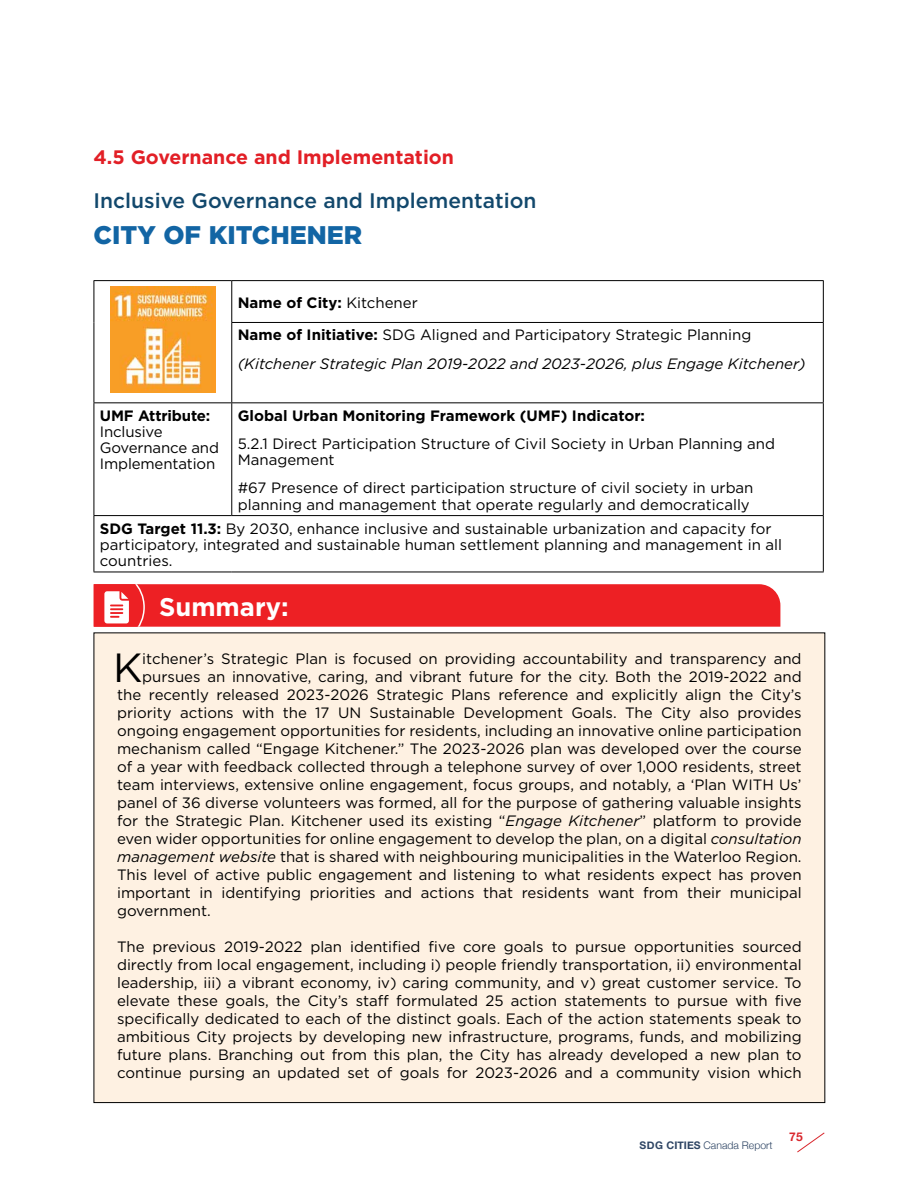
<style>
.page{position:relative;width:918px;height:1188px;background:#fff}
.page>*{position:absolute;margin:0;border:0;box-sizing:border-box;transform-origin:0 0}
.t1{font:40.65px "Gotham";color:#000}
.t2{font:900 25.5px "Gotham";color:#1265a4}
.t3{font:700 25.5px "Gotham";color:#fff}
.t4{font:500 21px "Gotham";color:#12486c}
.t5{font:700 19.5px "Gotham";color:#e21f26}
.t6{font:15px/18px "Gotham";color:#000}
.t7{font:italic 15px "Gotham";color:#000}
.t8{font:700 15px "Gotham";color:#000}
.t9{font:700 12px "Helvetica Neue";color:#d9272d}
.t10{font:300 10.5px "Helvetica Neue";color:#2e4564}
.s1{font-weight:700}
.s2{font-style:italic}
</style>
<div class="page">
<svg style="left:797px;top:1132px;width:28px;height:21px"></svg>
<hr style="left:823px;top:516px;width:1px;height:56px;background:#000">
<hr style="left:94px;top:280px;width:138px;height:1px;background:#000">
<hr style="left:94px;top:281px;width:1px;height:41px;background:#000">
<hr style="left:94px;top:322px;width:1px;height:80px;background:#000">
<hr style="left:232px;top:280px;width:592px;height:1px;background:#000">
<hr style="left:231px;top:281px;width:1px;height:41px;background:#000">
<hr style="left:823px;top:281px;width:1px;height:41px;background:#000">
<hr style="left:231px;top:322px;width:593px;height:1px;background:#000">
<hr style="left:231px;top:323px;width:1px;height:79px;background:#000">
<hr style="left:823px;top:323px;width:1px;height:79px;background:#000">
<hr style="left:94px;top:402px;width:138px;height:1px;background:#000">
<hr style="left:94px;top:403px;width:1px;height:112px;background:#000">
<hr style="left:232px;top:402px;width:592px;height:1px;background:#000">
<hr style="left:231px;top:403px;width:1px;height:112px;background:#000">
<hr style="left:823px;top:403px;width:1px;height:112px;background:#000">
<hr style="left:94px;top:515px;width:138px;height:1px;background:#000">
<hr style="left:94px;top:516px;width:1px;height:56px;background:#000">
<hr style="left:232px;top:515px;width:592px;height:1px;background:#000">
<hr style="left:94px;top:572px;width:138px;height:1px;background:#000">
<hr style="left:232px;top:572px;width:592px;height:1px;background:#000">
<img style="left:110px;top:287px;width:106px;height:105px">
<div style="left:94px;top:633px;width:731px;height:470px;background:#fef1e2"></div>
<svg style="left:94px;top:584px;width:686px;height:43px;background:#ed282c"></svg>
<h3 class="t5" style="left:94px;top:145px;width:362px">4.5 Governance and Implementation</h3>
<h3 class="t4" style="left:94px;top:187px;width:444px">Inclusive Governance and Implementation</h3>
<h2 class="t2" style="left:94px;top:218px;width:270px">CITY OF KITCHENER</h2>
<p class="t6" style="left:238px;top:285px;width:515px;line-height:33px"><span class="s1">Name of City:</span> Kitchener<br><span class="s1">Name of Initiative:</span> SDG Aligned and Participatory Strategic Planning</p>
<p class="t7" style="left:238px;top:354px;width:569px">(Kitchener Strategic Plan 2019-2022 and 2023-2026, plus Engage Kitchener)</p>
<p class="t8" style="left:238px;top:406px;width:409px">Global Urban Monitoring Framework (UMF) Indicator:</p>
<p class="t6" style="left:238px;top:435px;width:539px;line-height:16.2px">5.2.1 Direct Participation Structure of Civil Society in Urban Planning and<br>Management</p>
<p class="t6" style="left:238px;top:480px;width:517px;line-height:16.2px">#67 Presence of direct participation structure of civil society in urban planning and management that operate regularly and democratically</p>
<p class="t6" style="left:100px;top:520px;width:684px;line-height:16.2px"><span class="s1">SDG Target 11.3:</span> By 2030, enhance inclusive and sustainable urbanization and capacity for participatory, integrated and sustainable human settlement planning and management in all countries.</p>
<p class="t8" style="left:100px;top:406px;width:112px">UMF Attribute:</p>
<p class="t6" style="left:100px;top:423px;width:121px;line-height:16.2px">Inclusive<br>Governance and<br>Implementation</p>
<h2 class="t3" style="left:159px;top:590px;width:131px">Summary:</h2>
<h1 class="t1" style="left:113px;top:642px;width:31px">K</h1>
<p class="t6" style="left:142px;top:650px;width:661px">itchener’s Strategic Plan is focused on providing accountability and transparency and</p>
<p class="t6" style="left:142px;top:668px;width:661px">pursues an innovative, caring, and vibrant future for the city. Both the 2019-2022 and</p>
<p class="t6" style="left:117px;top:686px;width:686px">the recently released 2023-2026 Strategic Plans reference and explicitly align the City’s</p>
<p class="t6" style="left:117px;top:704px;width:686px">priority actions with the 17 UN Sustainable Development Goals. The City also provides</p>
<p class="t6" style="left:117px;top:722px;width:686px">ongoing engagement opportunities for residents, including an innovative online participation</p>
<p class="t6" style="left:117px;top:740px;width:686px">mechanism called “Engage Kitchener.” The 2023-2026 plan was developed over the course</p>
<p class="t6" style="left:117px;top:758px;width:686px">of a year with feedback collected through a telephone survey of over 1,000 residents, street</p>
<p class="t6" style="left:117px;top:776px;width:686px">team interviews, extensive online engagement, focus groups, and notably, a ‘Plan WITH Us’</p>
<p class="t6" style="left:117px;top:794px;width:686px">panel of 36 diverse volunteers was formed, all for the purpose of gathering valuable insights</p>
<p class="t6" style="left:117px;top:812px;width:686px">for the Strategic Plan. Kitchener used its existing “<span class="s2">Engage Kitchener</span>” platform to provide</p>
<p class="t6" style="left:117px;top:830px;width:686px">even wider opportunities for online engagement to develop the plan, on a digital <span class="s2">consultation</span></p>
<p class="t6" style="left:117px;top:848px;width:686px"><span class="s2">management website</span> that is shared with neighbouring municipalities in the Waterloo Region.</p>
<p class="t6" style="left:117px;top:866px;width:686px">This level of active public engagement and listening to what residents expect has proven</p>
<p class="t6" style="left:117px;top:884px;width:686px">important in identifying priorities and actions that residents want from their municipal</p>
<p class="t6" style="left:117px;top:902px;width:95px">government.</p>
<p class="t6" style="left:117px;top:938px;width:686px;text-align:justify">The previous 2019-2022 plan identified five core goals to pursue opportunities sourced directly from local engagement, including i) people friendly transportation, ii) environmental leadership, iii) a vibrant economy, iv) caring community, and v) great customer service. To elevate these goals, the City’s staff formulated 25 action statements to pursue with five specifically dedicated to each of the distinct goals. Each of the action statements speak to ambitious City projects by developing new infrastructure, programs, funds, and mobilizing future plans. Branching out from this plan, the City has already developed a new plan to continue pursing an updated set of goals for 2023-2026 and a community vision which</p>
<p class="t10" style="left:640px;top:1137px;width:135px"><span class="s1">SDG CITIES</span> Canada Report</p>
<p class="t9" style="left:789px;top:1128px;width:15px">75</p>
</div>
